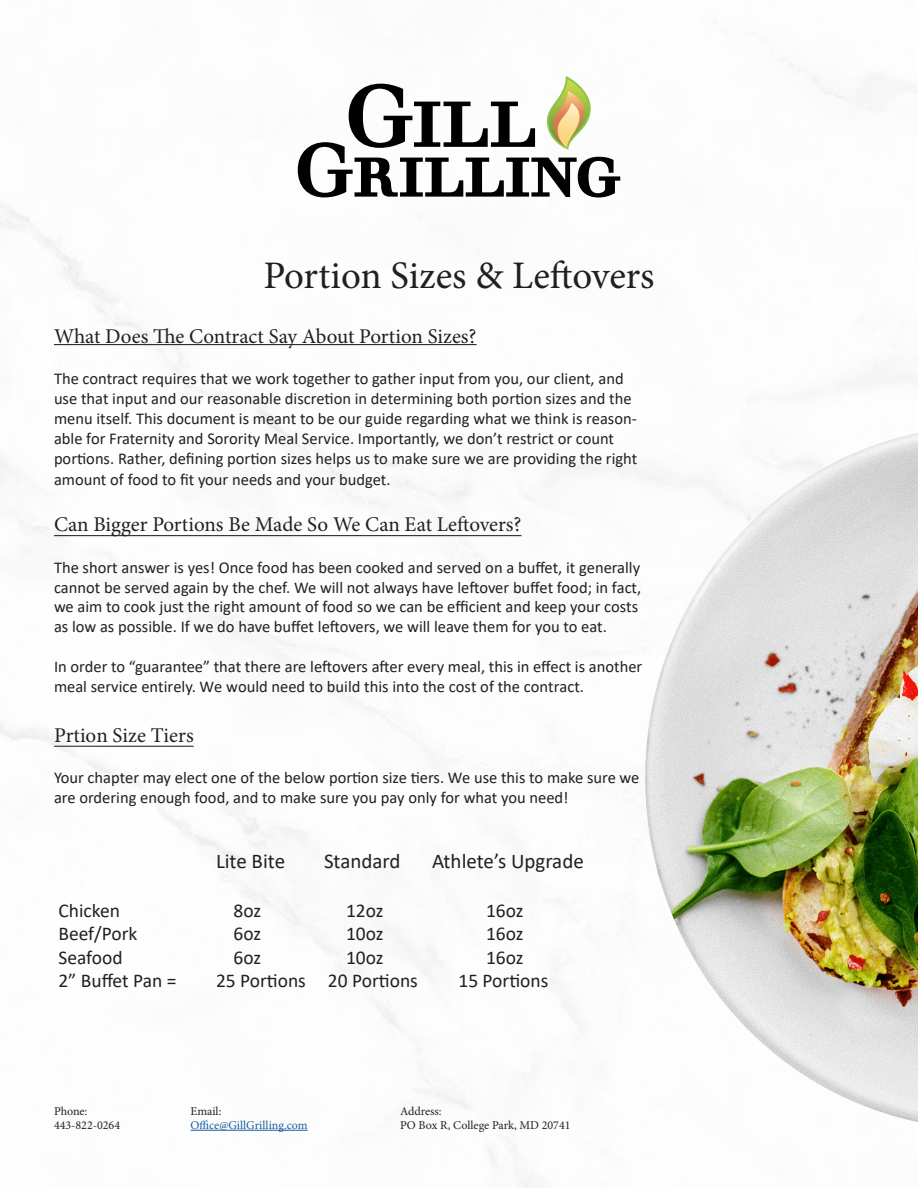
<style>
.page{position:relative;width:918px;height:1188px;background:#fff}
.page>*{position:absolute;margin:0;border:0;box-sizing:border-box;transform-origin:0 0}
.t1{font:39px "Minion Pro";color:#231f20}
.t2{font:21px "Minion Pro";color:#231f20}
.t3{font:21px "Calibri";color:#231f20}
.t4{font:19.5px "Calibri";color:#231f20}
.t5{font:16.5px/20.1px "Calibri";color:#231f20}
.t6{font:12px/14.4px "Minion Pro";color:#231f20}
.t7{font:12px/14.4px "Minion Pro";color:#175d9e}
.s1{color:#231f20}
</style>
<div class="page">
<svg style="left:296px;top:77px;width:326px;height:153px"></svg>
<img style="left:646px;top:432px;width:272px;height:697px">
<hr style="left:54px;top:344px;width:423px;height:1px;background:#231f20">
<hr style="left:191px;top:1130px;width:117px;height:1px;background:#175d9e">
<hr style="left:54px;top:535px;width:468px;height:1px;background:#231f20">
<hr style="left:54px;top:746px;width:140px;height:1px;background:#231f20">
<p class="t1" style="left:263px;top:249px;width:393px">Portion Sizes &amp; Leftovers</p>
<p class="t2" style="left:54px;top:322px;width:424px">What Does The Contract Say About Portion Sizes?</p>
<p class="t5" style="left:54px;top:368px;width:585px">The contract requires that we work together to gather input from you, our client, and use that input and our reasonable discretion in determining both portion sizes and the menu itself. This document is meant to be our guide regarding what we think is reason&shy;able for Fraternity and Sorority Meal Service. Importantly, we don’t restrict or count portions. Rather, defining portion sizes helps us to make sure we are providing the right amount of food to fit your needs and your budget.</p>
<p class="t2" style="left:54px;top:511px;width:469px">Can Bigger Portions Be Made So We Can Eat Leftovers?</p>
<p class="t5" style="left:54px;top:557px;width:589px">The short answer is yes! Once food has been cooked and served on a buffet, it generally cannot be served again by the chef. We will not always have leftover buffet food; in fact, we aim to cook just the right amount of food so we can be efficient and keep your costs as low as possible. If we do have buffet leftovers, we will leave them for you to eat.</p>
<p class="t5" style="left:54px;top:656px;width:590px">In order to “guarantee” that there are leftovers after every meal, this in effect is another meal service entirely. We would need to build this into the cost of the contract.</p>
<p class="t2" style="left:54px;top:721px;width:141px">Prtion Size Tiers</p>
<p class="t5" style="left:54px;top:768px;width:587px">Your chapter may elect one of the below portion size tiers. We use this to make sure we are ordering enough food, and to make sure you pay only for what you need!</p>
<p class="t3" style="left:216px;top:847px;width:71px">Lite Bite</p>
<p class="t3" style="left:324px;top:847px;width:78px">Standard</p>
<p class="t3" style="left:432px;top:847px;width:153px">Athlete’s Upgrade</p>
<p class="t4" style="left:58px;top:897px;width:63px">Chicken</p>
<p class="t4" style="left:234px;top:897px;width:29px">8oz</p>
<p class="t4" style="left:346px;top:897px;width:39px">12oz</p>
<p class="t4" style="left:486px;top:897px;width:39px">16oz</p>
<p class="t4" style="left:58px;top:920px;width:80px">Beef/Pork</p>
<p class="t4" style="left:234px;top:920px;width:29px">6oz</p>
<p class="t4" style="left:346px;top:920px;width:39px">10oz</p>
<p class="t4" style="left:486px;top:920px;width:39px">16oz</p>
<p class="t4" style="left:58px;top:943px;width:66px">Seafood</p>
<p class="t4" style="left:234px;top:943px;width:29px">6oz</p>
<p class="t4" style="left:346px;top:943px;width:39px">10oz</p>
<p class="t4" style="left:486px;top:943px;width:39px">16oz</p>
<p class="t4" style="left:58px;top:967px;width:120px">2” Buffet Pan =</p>
<p class="t4" style="left:216px;top:967px;width:203px">25 Portions 20 Portions</p>
<p class="t4" style="left:458px;top:967px;width:91px">15 Portions</p>
<p class="t6" style="left:54px;top:1104px;width:68px">Phone:<br>443-822-0264</p>
<p class="t7" style="left:191px;top:1104px;width:119px"><span class="s1">Email:<br></span>Office@GillGrilling.com</p>
<p class="t6" style="left:400px;top:1104px;width:172px">Address:<br>PO Box R, College Park, MD 20741</p>
</div>
